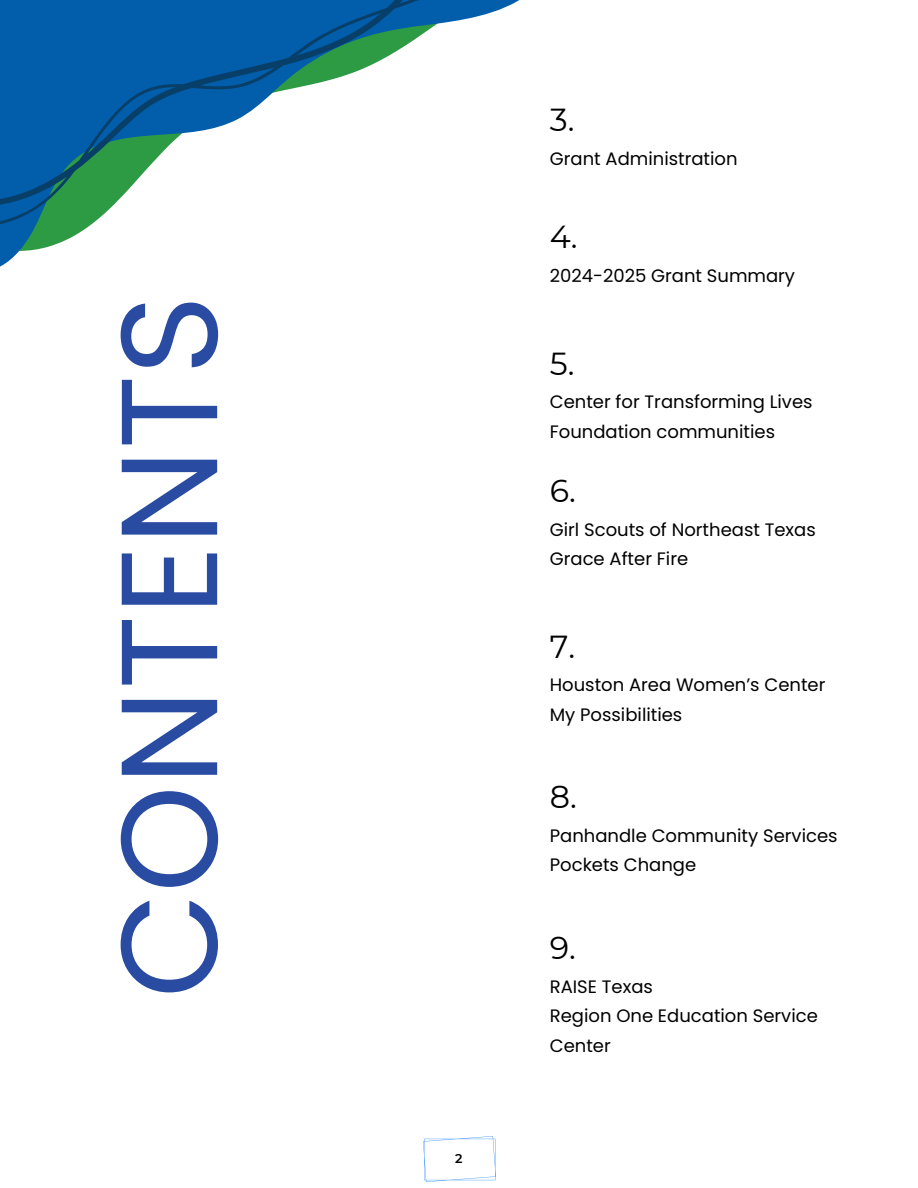
<style>
.page{position:relative;width:918px;height:1188px;background:#fff}
.page>*{position:absolute;margin:0;border:0;box-sizing:border-box;transform-origin:0 0}
.t1{font:136.65px "Poppins";color:#294ba1}
.t2{font:31.8px "Montserrat";color:#000001}
.t3{font:18px/29.2px "Poppins";color:#000001}
.t4{font:600 12.75px "Montserrat";color:#000001}
</style>
<div class="page">
<img style="left:423px;top:1137px;width:72px;height:45px">
<svg style="left:0;top:0;width:520px;height:267px"></svg>
<svg style="left:0;top:0;width:472px;height:226px"></svg>
<p class="t1" style="left:74px;top:998px;width:705px;rotate:-90deg">CONTENTS</p>
<p class="t4" style="left:455px;top:1150px;width:9px">2</p>
<h1 class="t2" style="left:550px;top:101px;width:26px">3.</h1>
<p class="t3" style="left:550px;top:144px;width:189px">Grant Administration</p>
<p class="t2" style="left:550px;top:217px;width:29px">4.</p>
<p class="t3" style="left:550px;top:261px;width:247px">2024-2025 Grant Summary</p>
<p class="t2" style="left:550px;top:344px;width:26px">5.</p>
<h2 class="t3" style="left:550px;top:387px;width:264px">Center for Transforming Lives<br>Foundation communities</h2>
<h2 class="t2" style="left:550px;top:471px;width:28px">6.</h2>
<p class="t3" style="left:550px;top:515px;width:268px">Girl Scouts of Northeast Texas<br>Grace After Fire</p>
<h2 class="t2" style="left:550px;top:627px;width:27px">7.</h2>
<p class="t3" style="left:550px;top:671px;width:277px">Houston Area Women’s Center<br>My Possibilities</p>
<p class="t2" style="left:550px;top:778px;width:29px">8.</p>
<h2 class="t3" style="left:550px;top:821px;width:289px">Panhandle Community Services<br>Pockets Change</h2>
<h2 class="t2" style="left:550px;top:928px;width:28px">9.</h2>
<h2 class="t3" style="left:550px;top:972px;width:105px">RAISE Texas</h2>
<p class="t3" style="left:550px;top:1001px;width:270px">Region One Education Service<br>Center</p>
</div>
